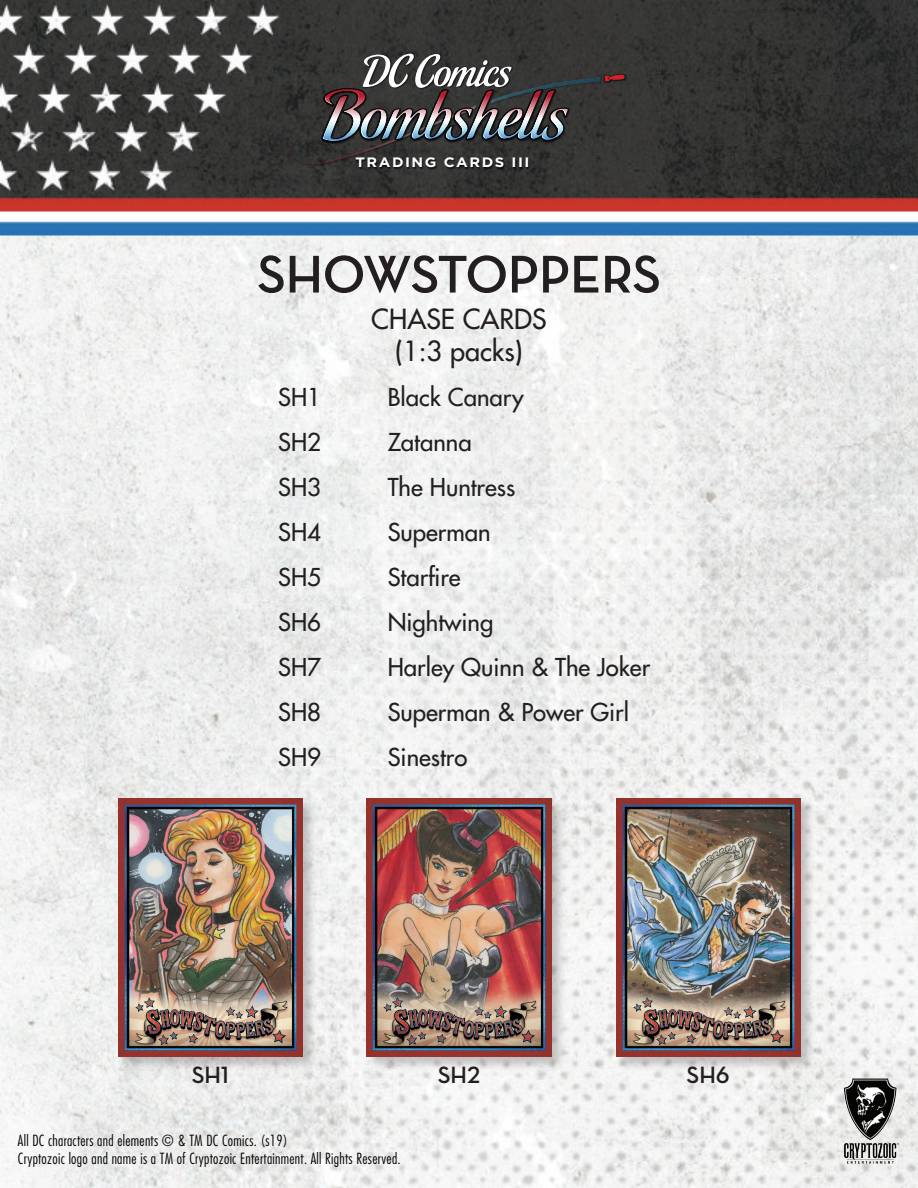
<style>
.page{position:relative;width:918px;height:1188px;background:#fff}
.page>*{position:absolute;margin:0;border:0;box-sizing:border-box;transform-origin:0 0}
.t1{font:54px "Neutra Disp Bold Alt";color:#231f20}
.t2{font:27px/32.4px "Futura";color:#231f20;text-align:center}
.t3{font:24px "Futura";color:#231f20}
.t4{font:24px "Neutra Disp Bold Alt";color:#231f20}
.t5{font:300 condensed 15px/18px "Futura";letter-spacing:.02em;color:#040503}
.t6{font:700 13.65px "Gotham";letter-spacing:.1em;color:#fff;scale:1.09 1}
</style>
<div class="page">
<img style="left:0;top:0;width:918px;height:1188px">
<img style="left:290px;top:53px;width:338px;height:120px">
<svg style="left:291px;top:54px;width:334px;height:110px;background:#484748"></svg>
<img style="left:838px;top:1076px;width:65px;height:90px">
<div style="left:117px;top:797px;width:201px;height:274px;background:#231f20;opacity:.25"></div>
<img style="left:118px;top:798px;width:184px;height:258px">
<div style="left:365px;top:797px;width:201px;height:275px;background:#231f20;opacity:.25"></div>
<img style="left:367px;top:799px;width:184px;height:258px">
<div style="left:615px;top:797px;width:200px;height:275px;background:#231f20;opacity:.25"></div>
<img style="left:616px;top:799px;width:184px;height:258px">
<p class="t6" style="left:356px;top:154px;width:161px">TRADING CARDS III</p>
<h1 class="t1" style="left:257px;top:244px;width:405px">SHOWSTOPPERS</h1>
<p class="t2" style="left:371px;top:302px;width:177px">CHASE CARDS (1:3 packs)</p>
<p class="t3" style="left:278px;top:381px;width:44px">SH1</p>
<p class="t3" style="left:388px;top:381px;width:138px">Black Canary</p>
<p class="t3" style="left:278px;top:426px;width:44px">SH2</p>
<p class="t3" style="left:388px;top:426px;width:86px">Zatanna</p>
<p class="t3" style="left:278px;top:471px;width:44px">SH3</p>
<p class="t3" style="left:388px;top:471px;width:129px">The Huntress</p>
<p class="t3" style="left:278px;top:516px;width:44px">SH4</p>
<p class="t3" style="left:388px;top:516px;width:105px">Superman</p>
<p class="t3" style="left:278px;top:561px;width:44px">SH5</p>
<p class="t3" style="left:388px;top:561px;width:74px">Starfire</p>
<p class="t3" style="left:278px;top:606px;width:44px">SH6</p>
<p class="t3" style="left:388px;top:606px;width:107px">Nightwing</p>
<p class="t3" style="left:278px;top:651px;width:44px">SH7</p>
<p class="t3" style="left:388px;top:651px;width:264px">Harley Quinn &amp; The Joker</p>
<p class="t3" style="left:278px;top:696px;width:44px">SH8</p>
<p class="t3" style="left:388px;top:696px;width:243px">Superman &amp; Power Girl</p>
<p class="t3" style="left:278px;top:741px;width:44px">SH9</p>
<p class="t3" style="left:388px;top:741px;width:81px">Sinestro</p>
<p class="t4" style="left:192px;top:1061px;width:38px">SH1</p>
<p class="t4" style="left:438px;top:1061px;width:44px">SH2</p>
<p class="t4" style="left:687px;top:1061px;width:45px">SH6</p>
<p class="t5" style="left:18px;top:1131px;width:384px">All DC characters and elements © &amp; TM DC Comics. (s19)<br>Cryptozoic logo and name is a TM of Cryptozoic Entertainment. All Rights Reserved.</p>
</div>
